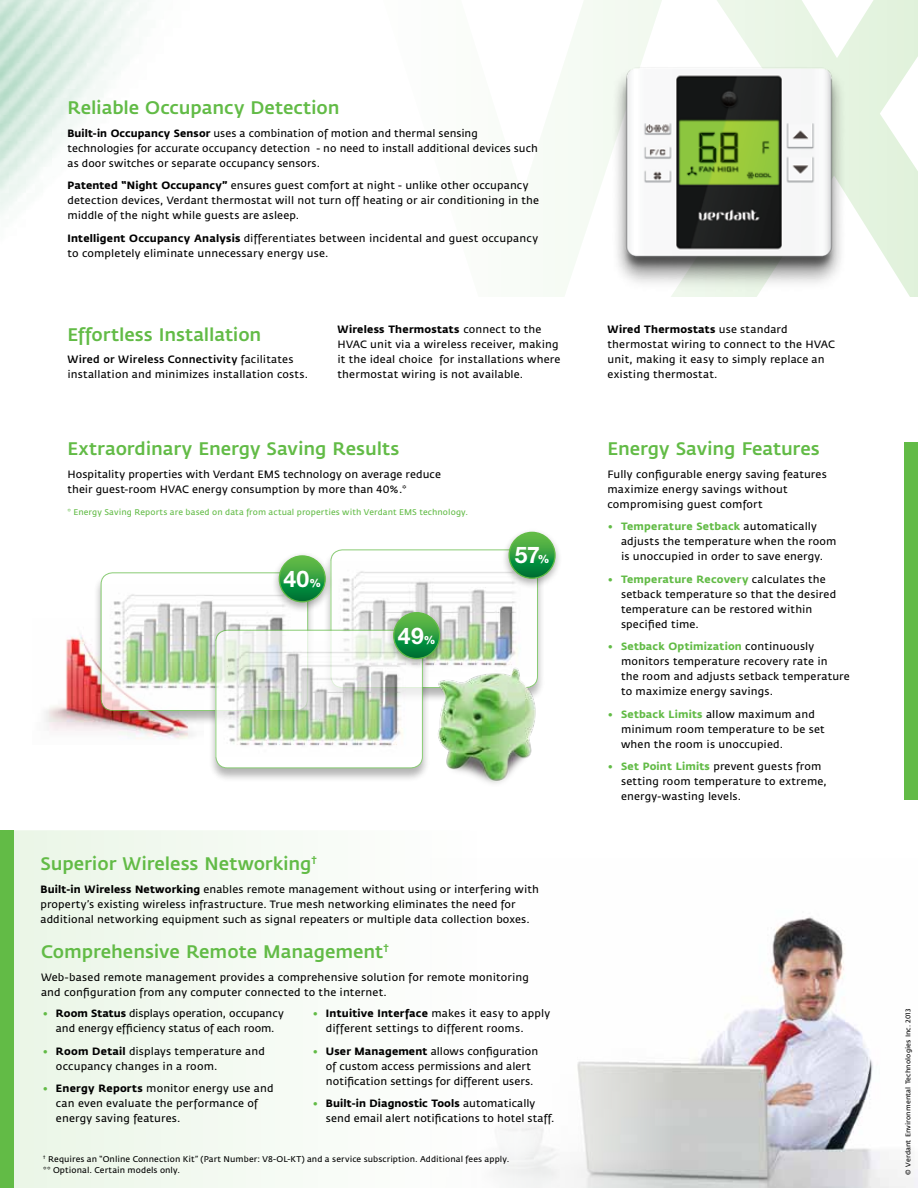
<style>
.page{position:relative;width:918px;height:1188px;background:#fff}
.page>*{position:absolute;margin:0;border:0;box-sizing:border-box;transform-origin:0 0}
.t1{font:700 22.95px "Helvetica Neue LT Std";color:#fff}
.t2{font:500 18px "Fedra Sans";letter-spacing:-.005em;color:#62bb46}
.t3{font:10.5px/15px "Fedra Sans";letter-spacing:.01em;color:#000}
.t4{font:8.25px/10.5px "Fedra Sans";letter-spacing:.01em;color:#000}
.t5{font:8.25px "Fedra Sans";letter-spacing:.01em;color:#62bb46}
.t6{font:6.75px "Fedra Sans";letter-spacing:.02em;color:#000}
.s1{font-weight:700}
.s2{font-weight:500}
.s3{font-weight:900;font-size:11.55px}
.s4{font-size:12px;color:#62bb46}
.s5{font-weight:700;color:#62bb46}
</style>
<div class="page">
<img style="left:581px;top:917px;width:337px;height:271px">
<svg style="left:421px;top:0;width:497px;height:297px"></svg>
<svg style="left:14px;top:830px;width:567px;height:358px;fill:#f6fbf5"></svg>
<div style="left:904px;top:442px;width:14px;height:358px;background:#62bb46"></div>
<div style="left:0;top:830px;width:14px;height:358px;background:#62bb46"></div>
<img style="left:45px;top:634px;width:148px;height:106px">
<div style="left:93px;top:571px;width:222px;height:154px;background:#000;opacity:.4"></div>
<div style="left:101px;top:573px;width:207px;height:138px;background:#fff;border-radius:11px"></div>
<img style="left:103px;top:594px;width:182px;height:105px">
<div style="left:101px;top:573px;width:207px;height:138px;border:1px solid #62bb46;border-radius:11px"></div>
<div style="left:323px;top:548px;width:222px;height:154px;background:#000;opacity:.4"></div>
<div style="left:331px;top:550px;width:206px;height:138px;background:#fff;border-radius:11px"></div>
<img style="left:342px;top:571px;width:176px;height:87px">
<img style="left:430px;top:658px;width:115px;height:126px">
<div style="left:208px;top:629px;width:222px;height:154px;background:#000;opacity:.4"></div>
<svg style="left:216px;top:630px;width:206px;height:138px"></svg>
<img style="left:218px;top:642px;width:203px;height:114px">
<div style="left:216px;top:630px;width:207px;height:138px;border:1px solid #62bb46;border-radius:11px"></div>
<div style="left:608px;top:66px;width:241px;height:231px;background:#000;opacity:.5"></div>
<img style="left:609px;top:42px;width:240px;height:240px">
<div style="left:501px;top:528px;width:62px;height:62px;background:#000;opacity:.33"></div>
<svg style="left:509px;top:532px;width:46px;height:46px;background:#2b9c3f"></svg>
<div style="left:508px;top:532px;width:48px;height:47px;border:1px solid #62bb46;border-radius:50%"></div>
<div style="left:386px;top:608px;width:62px;height:62px;background:#000;opacity:.33"></div>
<svg style="left:394px;top:613px;width:46px;height:46px;background:#2b9c3f"></svg>
<div style="left:393px;top:612px;width:47px;height:47px;border:1px solid #62bb46;border-radius:50%"></div>
<div style="left:271px;top:551px;width:62px;height:62px;background:#000;opacity:.33"></div>
<svg style="left:279px;top:556px;width:46px;height:46px;background:#2c9c3f"></svg>
<div style="left:279px;top:555px;width:47px;height:47px;border:1px solid #62bb46;border-radius:50%"></div>
<h2 class="t2" style="left:68px;top:98px;width:274px">Reliable Occupancy Detection</h2>
<p class="t3" style="left:68px;top:126px;width:472px"><span class="s1">Built-in Occupancy Sensor</span> uses a combination of motion and thermal sensing technologies for accurate occupancy detection - no need to install additional devices such as door switches or separate occupancy sensors.</p>
<p class="t3" style="left:68px;top:178px;width:473px"><span class="s1">Patented “Night Occupancy”</span> ensures guest comfort at night - unlike other occupancy detection devices, Verdant thermostat will not turn off heating or air conditioning in the middle of the night while guests are asleep.</p>
<p class="t3" style="left:68px;top:231px;width:472px"><span class="s1">Intelligent Occupancy Analysis</span> differentiates between incidental and guest occupancy to completely eliminate unnecessary energy use.</p>
<h2 class="t2" style="left:68px;top:324px;width:195px">Effortless Installation</h2>
<p class="t3" style="left:68px;top:352px;width:242px"><span class="s2">Wired or Wireless Connectivity</span> facilitates installation and minimizes installation costs.</p>
<p class="t3" style="left:337px;top:322px;width:224px"><span class="s1">Wireless Thermostats</span> connect to the HVAC unit via a wireless receiver, making it the ideal choice for installations where thermostat wiring is not available.</p>
<p class="t3" style="left:607px;top:322px;width:229px"><span class="s1">Wired Thermostats</span> use standard thermostat wiring to connect to the HVAC unit, making it easy to simply replace an existing thermostat.</p>
<h2 class="t2" style="left:68px;top:439px;width:333px">Extraordinary Energy Saving Results</h2>
<p class="t3" style="left:68px;top:467px;width:375px">Hospitality properties with Verdant EMS technology on average reduce their guest-room HVAC energy consumption by more than 40%.*</p>
<p class="t5" style="left:68px;top:508px;width:402px">* Energy Saving Reports are based on data from actual properties with Verdant EMS technology.</p>
<h1 class="t1" style="left:283px;top:565px;width:39px">40<span class="s3">%</span></h1>
<h1 class="t1" style="left:398px;top:621px;width:39px">49<span class="s3">%</span></h1>
<h1 class="t1" style="left:515px;top:541px;width:36px">57<span class="s3">%</span></h1>
<h2 class="t2" style="left:40px;top:854px;width:278px">Superior Wireless Networking<sup>†</sup></h2>
<p class="t3" style="left:40px;top:882px;width:500px"><span class="s1">Built-in Wireless Networking</span> enables remote management without using or interfering with property’s existing wireless infrastructure. True mesh networking eliminates the need for additional networking equipment such as signal repeaters or multiple data collection boxes.</p>
<h2 class="t2" style="left:41px;top:942px;width:349px">Comprehensive Remote Management<sup>†</sup></h2>
<p class="t3" style="left:41px;top:970px;width:490px">Web-based remote management provides a comprehensive solution for remote monitoring and configuration from any computer connected to the internet.</p>
<p class="t3" style="left:42px;top:1006px;width:243px;text-align:center"><span class="s4">•</span> <span class="s1">Room Status</span> displays operation, occupancy and energy efficiency status of each room.</p>
<p class="t3" style="left:56px;top:1044px;width:210px;text-indent:-14px"><span class="s4">•</span> <span class="s1">Room Detail</span> displays temperature and occupancy changes in a room.</p>
<p class="t3" style="left:56px;top:1081px;width:219px;text-indent:-14px"><span class="s4">•</span> <span class="s1">Energy Reports</span> monitor energy use and can even evaluate the performance of energy saving features.</p>
<p class="t3" style="left:326px;top:1006px;width:226px;text-indent:-14px"><span class="s4">•</span> <span class="s1">Intuitive Interface</span> makes it easy to apply different settings to different rooms.</p>
<p class="t3" style="left:326px;top:1044px;width:214px;text-indent:-14px"><span class="s4">•</span> <span class="s1">User Management</span> allows configuration of custom access permissions and alert notification settings for different users.</p>
<p class="t3" style="left:326px;top:1096px;width:230px;text-indent:-14px"><span class="s4">•</span> <span class="s1">Built-in Diagnostic Tools</span> automatically send email alert notifications to hotel staff.</p>
<p class="t4" style="left:43px;top:1154px;width:468px"><sup>†</sup> Requires an “Online Connection Kit” (Part Number: V8-OL-KT) and a service subscription. Additional fees apply. ** Optional. Certain models only.</p>
<h2 class="t2" style="left:608px;top:439px;width:214px">Energy Saving Features</h2>
<p class="t3" style="left:608px;top:467px;width:221px">Fully configurable energy saving features maximize energy savings without compromising guest comfort</p>
<p class="t3" style="left:621px;top:519px;width:217px;text-indent:-14px"><span class="s4">•</span> <span class="s5">Temperature Setback</span> automatically adjusts the temperature when the room is unoccupied in order to save energy.</p>
<p class="t3" style="left:621px;top:572px;width:217px;text-indent:-14px"><span class="s4">•</span> <span class="s5">Temperature Recovery</span> calculates the setback temperature so that the desired temperature can be restored within specified time.</p>
<p class="t3" style="left:621px;top:639px;width:230px;text-indent:-14px"><span class="s4">•</span> <span class="s5">Setback Optimization</span> continuously monitors temperature recovery rate in<br>the room and adjusts setback temperature to maximize energy savings.</p>
<p class="t3" style="left:621px;top:707px;width:205px;text-indent:-14px"><span class="s4">•</span> <span class="s5">Setback Limits</span> allow maximum and minimum room temperature to be set when the room is unoccupied.</p>
<p class="t3" style="left:621px;top:759px;width:207px;text-indent:-14px"><span class="s4">•</span> <span class="s5">Set Point Limits</span> prevent guests from setting room temperature to extreme, energy-wasting levels.</p>
<p class="t6" style="left:904px;top:1174px;width:167px;rotate:-90deg">© Verdant Environmental Technologies Inc. 2013</p>
</div>
